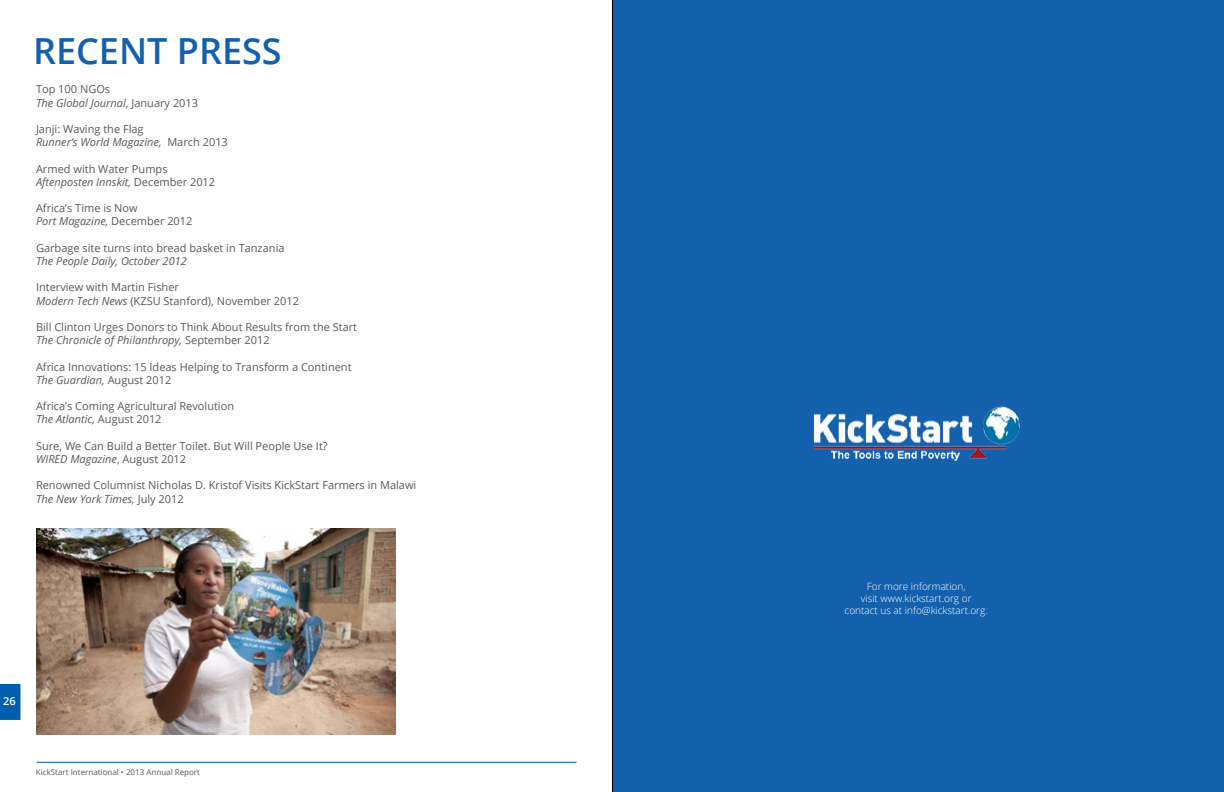
<style>
.page{position:relative;width:1224px;height:792px;background:#fff}
.page>*{position:absolute;margin:0;border:0;box-sizing:border-box;transform-origin:0 0}
.t1{font:600 36px "Open Sans";color:#1360ad}
.t2{font:11px/13.2px "Open Sans";color:#58595b}
.t3{font:italic 11px "Open Sans";color:#58595b}
.t4{font:600 11px "Open Sans";color:#fff}
.t5{font:300 10px/12px "Open Sans";color:#fff;text-align:center}
.t6{font:8px "Open Sans";color:#58595b}
.s1{font-style:italic}
</style>
<div class="page">
<div style="left:0;top:684px;width:20px;height:35px;background:#005eaf"></div>
<hr style="left:36px;top:762px;width:540px;height:1px;background:#005eaf">
<div style="left:612px;top:0;width:612px;height:792px;background:#1360ad"></div>
<img style="left:811px;top:402px;width:211px;height:61px">
<img style="left:36px;top:529px;width:360px;height:205px">
<h1 class="t1" style="left:33px;top:26px;width:250px">RECENT PRESS</h1>
<p class="t2" style="left:36px;top:83px;width:164px">Top 100 NGOs<br><span class="s1">The Global Journal</span>, January 2013</p>
<p class="t2" style="left:36px;top:122px;width:193px">Janji: Waving the Flag<br><span class="s1">Runner’s World Magazine,</span> March 2013</p>
<p class="t2" style="left:36px;top:162px;width:181px">Armed with Water Pumps<br><span class="s1">Aftenposten Innskit,</span> December 2012</p>
<p class="t2" style="left:36px;top:201px;width:158px">Africa’s Time is Now<br><span class="s1">Port Magazine,</span> December 2012</p>
<p class="t2" style="left:36px;top:241px;width:250px">Garbage site turns into bread basket in Tanzania</p>
<p class="t3" style="left:36px;top:253px;width:152px">The People Daily, October 2012</p>
<p class="t2" style="left:36px;top:281px;width:265px">Interview with Martin Fisher<br><span class="s1">Modern Tech News</span> (KZSU Stanford), November 2012</p>
<p class="t2" style="left:36px;top:320px;width:323px">Bill Clinton Urges Donors to Think About Results from the Start<br><span class="s1">The Chronicle of Philanthropy,</span> September 2012</p>
<p class="t2" style="left:36px;top:360px;width:317px">Africa Innovations: 15 Ideas Helping to Transform a Continent<br><span class="s1">The Guardian,</span> August 2012</p>
<p class="t2" style="left:36px;top:399px;width:200px">Africa’s Coming Agricultural Revolution<br><span class="s1">The Atlantic,</span> August 2012</p>
<p class="t2" style="left:36px;top:439px;width:293px">Sure, We Can Build a Better Toilet. But Will People Use It?<br><span class="s1">WIRED Magazine</span>, August 2012</p>
<p class="t2" style="left:36px;top:479px;width:382px">Renowned Columnist Nicholas D. Kristof Visits KickStart Farmers in Malawi<br><span class="s1">The New York Times,</span> July 2012</p>
<p class="t4" style="left:3px;top:693px;width:14px">26</p>
<p class="t6" style="left:36px;top:767px;width:166px">KickStart International • 2013 Annual Report</p>
<p class="t5" style="left:845px;top:581px;width:145px">For more information,<br>visit www.kickstart.org or contact us at info@kickstart.org.</p>
</div>
